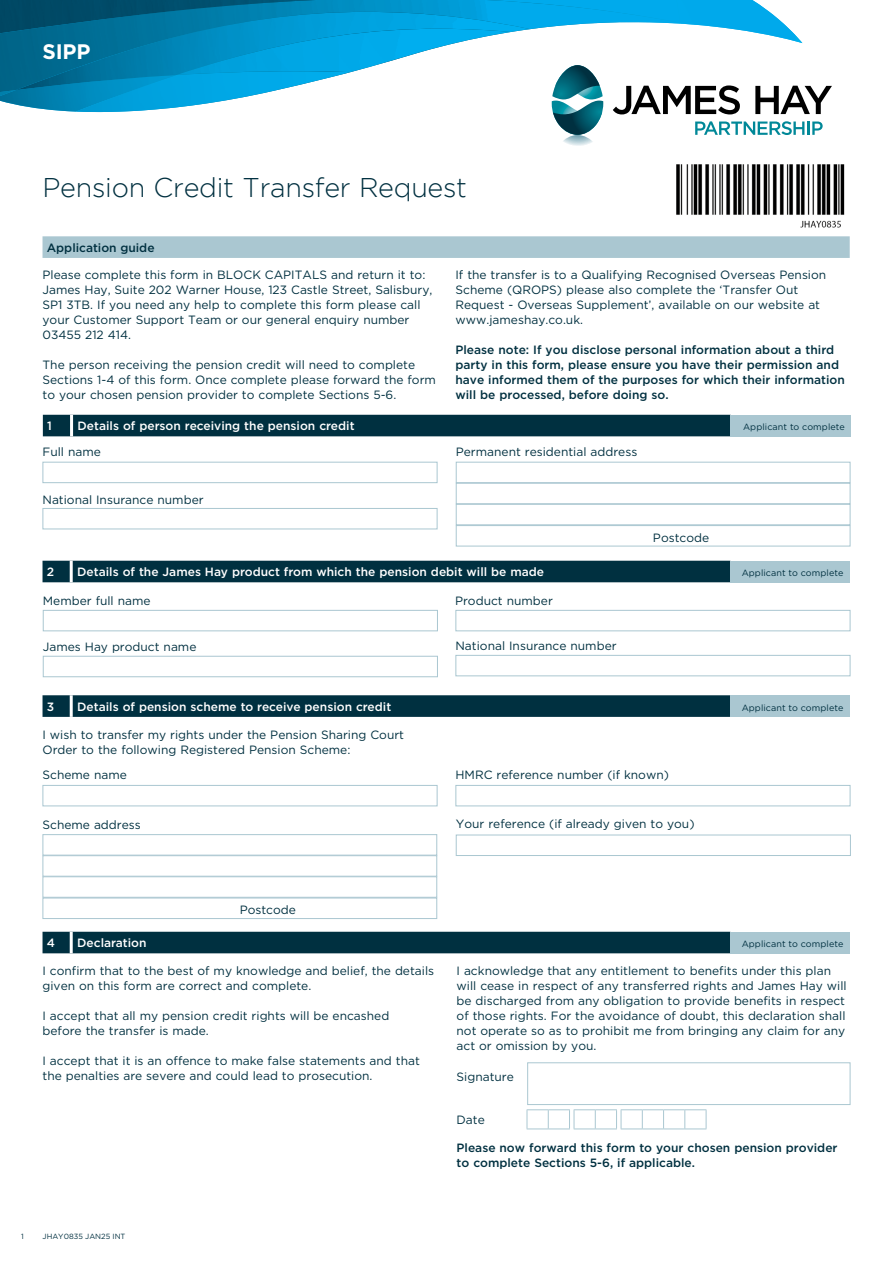
<style>
.page{position:relative;width:893px;height:1263px;background:#fff}
.page>*{position:absolute;margin:0;border:0;box-sizing:border-box;transform-origin:0 0}
.t1{font:300 27px "Gotham";letter-spacing:-.01em;color:#003040}
.t2{font:700 21px "Gotham";color:#fff}
.t3{font:12px/15px "Gotham";color:#003040}
.t4{font:500 12px/15px "Gotham";color:#003040}
.t5{font:500 12px "Gotham";color:#fff}
.t6{font:9px "Gotham";letter-spacing:.01em;color:#003040}
.t7{font:7.5px "Gotham";color:#003040}
</style>
<div class="page">
<img style="left:0;top:92px;width:76px;height:20px">
<img style="left:76px;top:92px;width:192px;height:20px">
<img style="left:0;top:33px;width:277px;height:59px">
<img style="left:16px;top:33px;width:278px;height:57px">
<img style="left:177px;top:33px;width:117px;height:42px">
<img style="left:693px;top:0;width:89px;height:22px">
<img style="left:680px;top:0;width:13px;height:22px">
<img style="left:0;top:0;width:680px;height:33px">
<div style="left:43px;top:236px;width:807px;height:22px;background:#aac7d1"></div>
<div style="left:43px;top:561px;width:687px;height:21px;background:#003040"></div>
<div style="left:730px;top:561px;width:119px;height:21px;background:#aac7d1"></div>
<hr style="left:70px;top:561px;width:3px;height:21px;background:#fff">
<svg style="left:43px;top:695px;width:687px;height:22px;background:#043343"></svg>
<div style="left:730px;top:695px;width:119px;height:22px;background:#aac7d1"></div>
<hr style="left:70px;top:695px;width:3px;height:22px;background:#fff">
<div style="left:43px;top:415px;width:688px;height:21px;background:#003040"></div>
<div style="left:731px;top:415px;width:120px;height:21px;background:#aac7d1"></div>
<hr style="left:70px;top:415px;width:3px;height:21px;background:#fff">
<svg style="left:294px;top:22px;width:538px;height:124px"></svg>
<div style="left:43px;top:462px;width:394px;height:21px;background:#fff;border:1px solid #aac7d1"></div>
<div style="left:43px;top:508px;width:394px;height:21px;background:#fff;border:1px solid #aac7d1"></div>
<img style="left:676px;top:164px;width:169px;height:64px">
<div style="left:456px;top:462px;width:394px;height:21px;background:#fff;border:1px solid #aac7d1"></div>
<div style="left:456px;top:483px;width:394px;height:21px;background:#fff;border:1px solid #aac7d1"></div>
<div style="left:456px;top:504px;width:394px;height:21px;background:#fff;border:1px solid #aac7d1"></div>
<div style="left:456px;top:525px;width:394px;height:21px;background:#fff;border:1px solid #aac7d1"></div>
<div style="left:43px;top:610px;width:395px;height:21px;background:#fff;border:1px solid #aac7d1"></div>
<div style="left:43px;top:656px;width:395px;height:21px;background:#fff;border:1px solid #aac7d1"></div>
<div style="left:455px;top:655px;width:395px;height:21px;background:#fff;border:1px solid #aac7d1"></div>
<div style="left:43px;top:785px;width:394px;height:21px;background:#fff;border:1px solid #aac7d1"></div>
<div style="left:43px;top:834px;width:394px;height:21px;background:#fff;border:1px solid #aac7d1"></div>
<div style="left:43px;top:855px;width:394px;height:21px;background:#fff;border:1px solid #aac7d1"></div>
<div style="left:43px;top:876px;width:394px;height:22px;background:#fff;border:1px solid #aac7d1"></div>
<div style="left:43px;top:898px;width:394px;height:21px;background:#fff;border:1px solid #aac7d1"></div>
<div style="left:455px;top:785px;width:395px;height:21px;background:#fff;border:1px solid #aac7d1"></div>
<div style="left:456px;top:835px;width:395px;height:21px;background:#fff;border:1px solid #aac7d1"></div>
<div style="left:43px;top:932px;width:687px;height:21px;background:#003040"></div>
<div style="left:730px;top:932px;width:119px;height:21px;background:#aac7d1"></div>
<hr style="left:70px;top:932px;width:3px;height:21px;background:#fff">
<div style="left:527px;top:1062px;width:323px;height:43px;background:#fff;border:1px solid #aac7d1"></div>
<svg style="left:527px;top:1109px;width:180px;height:20px"></svg>
<div style="left:455px;top:610px;width:395px;height:21px;background:#fff;border:1px solid #aac7d1"></div>
<h2 class="t2" style="left:43px;top:38px;width:49px">SIPP</h2>
<h1 class="t1" style="left:43px;top:173px;width:426px">Pension Credit Transfer Request</h1>
<p class="t4" style="left:47px;top:240px;width:109px">Application guide</p>
<p class="t3" style="left:43px;top:266px;width:391px">Please complete this form in BLOCK CAPITALS and return it to:<br>James Hay, Suite 202 Warner House, 123 Castle Street, Salisbury, SP1 3TB. If you need any help to complete this form please call your Customer Support Team or our general enquiry number 03455 212 414.</p>
<p class="t3" style="left:43px;top:356px;width:395px">The person receiving the pension credit will need to complete<br>Sections 1-4 of this form. Once complete please forward the form to your chosen pension provider to complete Sections 5-6.</p>
<p class="t3" style="left:455px;top:266px;width:372px">If the transfer is to a Qualifying Recognised Overseas Pension Scheme (QROPS) please also complete the ‘Transfer Out Request - Overseas Supplement’, available on our website at www.jameshay.co.uk.</p>
<p class="t4" style="left:455px;top:342px;width:391px">Please note: If you disclose personal information about a third party in this form, please ensure you have their permission and have informed them of the purposes for which their information will be processed, before doing so.</p>
<p class="t5" style="left:47px;top:418px;width:6px">1</p>
<p class="t5" style="left:78px;top:418px;width:279px">Details of person receiving the pension credit</p>
<p class="t6" style="left:743px;top:421px;width:103px">Applicant to complete</p>
<p class="t3" style="left:43px;top:444px;width:60px">Full name</p>
<p class="t3" style="left:43px;top:492px;width:163px">National Insurance number</p>
<p class="t3" style="left:456px;top:444px;width:183px">Permanent residential address</p>
<p class="t3" style="left:653px;top:530px;width:58px">Postcode</p>
<p class="t5" style="left:47px;top:564px;width:9px">2</p>
<p class="t5" style="left:77px;top:564px;width:468px">Details of the James Hay product from which the pension debit will be made</p>
<p class="t6" style="left:742px;top:567px;width:103px">Applicant to complete</p>
<p class="t3" style="left:43px;top:593px;width:109px">Member full name</p>
<p class="t3" style="left:43px;top:638px;width:155px">James Hay product name</p>
<p class="t3" style="left:455px;top:593px;width:99px">Product number</p>
<p class="t3" style="left:455px;top:638px;width:163px">National Insurance number</p>
<p class="t5" style="left:47px;top:699px;width:9px">3</p>
<p class="t5" style="left:77px;top:699px;width:316px">Details of pension scheme to receive pension credit</p>
<p class="t6" style="left:742px;top:702px;width:103px">Applicant to complete</p>
<p class="t3" style="left:43px;top:727px;width:363px">I wish to transfer my rights under the Pension Sharing Court<br>Order to the following Registered Pension Scheme:</p>
<p class="t3" style="left:43px;top:767px;width:86px">Scheme name</p>
<p class="t3" style="left:43px;top:817px;width:100px">Scheme address</p>
<p class="t3" style="left:240px;top:902px;width:58px">Postcode</p>
<p class="t3" style="left:455px;top:767px;width:215px">HMRC reference number (if known)</p>
<p class="t3" style="left:456px;top:816px;width:240px">Your reference (if already given to you)</p>
<p class="t5" style="left:47px;top:935px;width:10px">4</p>
<p class="t5" style="left:77px;top:935px;width:71px">Declaration</p>
<p class="t6" style="left:742px;top:938px;width:103px">Applicant to complete</p>
<p class="t3" style="left:43px;top:963px;width:393px">I confirm that to the best of my knowledge and belief, the details given on this form are correct and complete.</p>
<p class="t3" style="left:43px;top:1008px;width:348px">I accept that all my pension credit rights will be encashed before the transfer is made.</p>
<p class="t3" style="left:43px;top:1053px;width:379px">I accept that it is an offence to make false statements and that the penalties are severe and could lead to prosecution.</p>
<p class="t3" style="left:457px;top:963px;width:392px">I acknowledge that any entitlement to benefits under this plan will cease in respect of any transferred rights and James Hay will be discharged from any obligation to provide benefits in respect of those rights. For the avoidance of doubt, this declaration shall not operate so as to prohibit me from bringing any claim for any act or omission by you.</p>
<p class="t3" style="left:457px;top:1069px;width:59px">Signature</p>
<p class="t3" style="left:457px;top:1112px;width:30px">Date</p>
<p class="t4" style="left:457px;top:1140px;width:382px">Please now forward this form to your chosen pension provider to complete Sections 5-6, if applicable.</p>
<p class="t7" style="left:21px;top:1232px;width:4px">1</p>
<p class="t7" style="left:43px;top:1232px;width:84px">JHAY0835 JAN25 INT</p>
</div>
